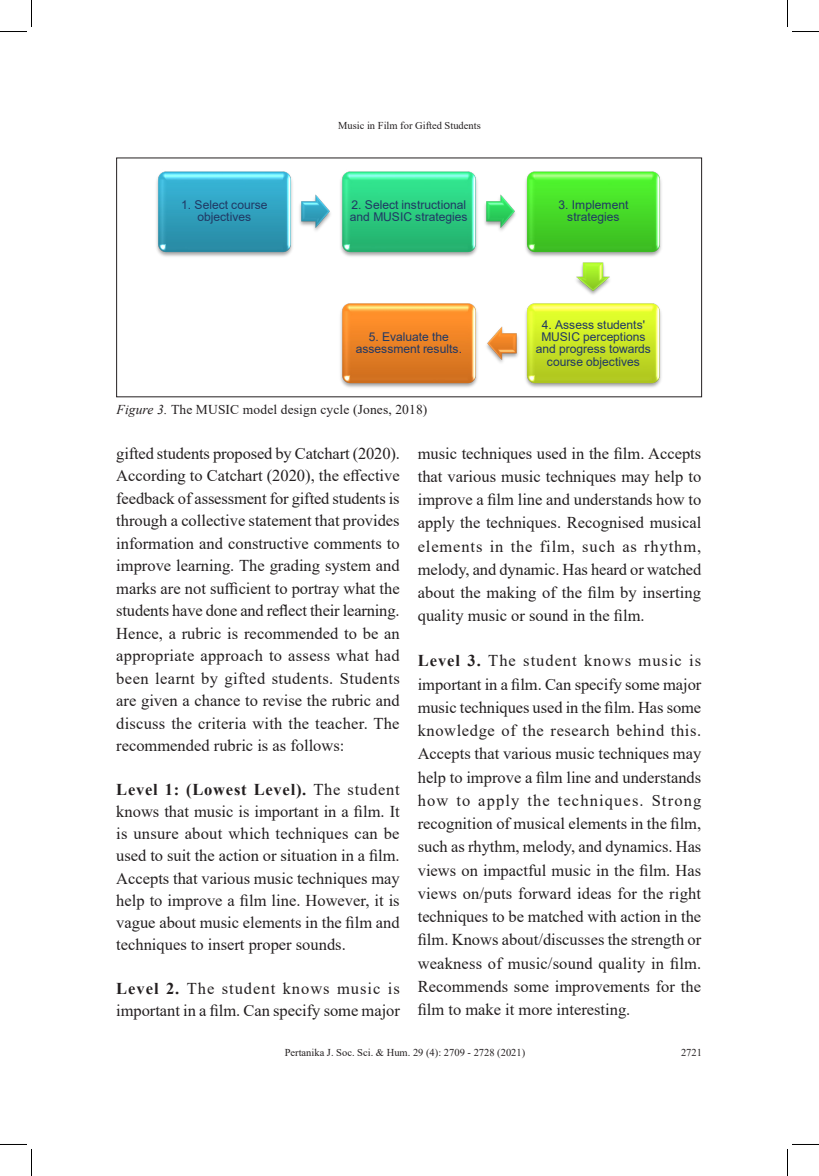
<style>
.page{position:relative;width:819px;height:1176px;background:#fff}
.page>*{position:absolute;margin:0;border:0;box-sizing:border-box;transform-origin:0 0}
.Only_Para_body_text{font:16.5px/23.2px "Times New Roman";color:#231f20;text-align:justify}
.First_para_body_text{font:16.5px/22.5px "Times New Roman";color:#231f20;text-align:justify}
.Body_Table{font:13.5px "Times New Roman";letter-spacing:.01em;color:#231f20}
.t1{font:12px/12.5px "Arial";letter-spacing:-.005em;color:#203864;text-align:center}
.t2{font:10.5px "Times New Roman";color:#231f20}
.s1{font-style:italic}
.s2{font-weight:700}
</style>
<div class="page">
<img style="left:156px;top:171px;width:137px;height:86px">
<img style="left:299px;top:194px;width:32px;height:37px">
<img style="left:340px;top:171px;width:138px;height:86px">
<img style="left:484px;top:194px;width:32px;height:37px">
<img style="left:525px;top:171px;width:137px;height:86px">
<img style="left:576px;top:262px;width:34px;height:33px">
<img style="left:525px;top:303px;width:137px;height:85px">
<img style="left:486px;top:326px;width:33px;height:37px">
<img style="left:340px;top:303px;width:138px;height:85px">
<svg style="left:0;top:0;width:32px;height:32px"></svg>
<svg style="left:0;top:1144px;width:32px;height:31px"></svg>
<svg style="left:787px;top:0;width:32px;height:32px"></svg>
<svg style="left:787px;top:1144px;width:32px;height:31px"></svg>
<p class="t2" style="left:338px;top:118px;width:144px">Music in Film for Gifted Students</p>
<p class="t1" style="left:181px;top:198px;width:88px">1. Select course objectives</p>
<p class="t1" style="left:350px;top:198px;width:119px;text-align:left">2. Select instructional and MUSIC strategies</p>
<p class="t1" style="left:558px;top:198px;width:71px">3. Implement strategies</p>
<p class="t1" style="left:356px;top:330px;width:108px">5. Evaluate the assessment results.</p>
<p class="Body_Table" style="left:117px;top:399px;width:312px"><span class="s1">Figure 3.</span> The MUSIC model design cycle (Jones, 2018)</p>
<p class="t1" style="left:536px;top:318px;width:117px">4. Assess students'<br>MUSIC perceptions and progress towards course objectives</p>
<p class="First_para_body_text" style="left:116px;top:441px;width:285px">gifted students proposed by Catchart (2020).<br>According to Catchart (2020), the effective feedback of assessment for gifted students is through a collective statement that provides information and constructive comments to improve learning. The grading system and marks are not sufficient to portray what the students have done and reflect their learning.<br>Hence, a rubric is recommended to be an appropriate approach to assess what had been learnt by gifted students. Students are given a chance to revise the rubric and discuss the criteria with the teacher. The recommended rubric is as follows:</p>
<p class="Only_Para_body_text" style="left:116px;top:777px;width:285px;line-height:22.2px"><span class="s2">Level 1: (Lowest Level).</span> The student knows that music is important in a film. It is unsure about which techniques can be used to suit the action or situation in a film.<br>Accepts that various music techniques may help to improve a film line. However, it is vague about music elements in the film and techniques to insert proper sounds.</p>
<p class="Only_Para_body_text" style="left:116px;top:976px;width:285px;line-height:22.2px"><span class="s2">Level 2.</span> The student knows music is important in a film. Can specify some major</p>
<p class="Only_Para_body_text" style="left:418px;top:441px;width:285px">music techniques used in the film. Accepts that various music techniques may help to improve a film line and understands how to apply the techniques. Recognised musical elements in the film, such as rhythm, melody, and dynamic. Has heard or watched about the making of the film by inserting quality music or sound in the film.</p>
<p class="Only_Para_body_text" style="left:418px;top:648px;width:285px"><span class="s2">Level 3.</span> The student knows music is important in a film. Can specify some major music techniques used in the film. Has some knowledge of the research behind this.<br>Accepts that various music techniques may help to improve a film line and understands how to apply the techniques. Strong recognition of musical elements in the film, such as rhythm, melody, and dynamics. Has views on impactful music in the film. Has views on/puts forward ideas for the right techniques to be matched with action in the film. Knows about/discusses the strength or weakness of music/sound quality in film.<br>Recommends some improvements for the film to make it more interesting.</p>
<p class="t2" style="left:285px;top:1045px;width:242px">Pertanika J. Soc. Sci. &amp; Hum. 29 (4): 2709 - 2728 (2021)</p>
<p class="t2" style="left:681px;top:1045px;width:22px">2721</p>
</div>
